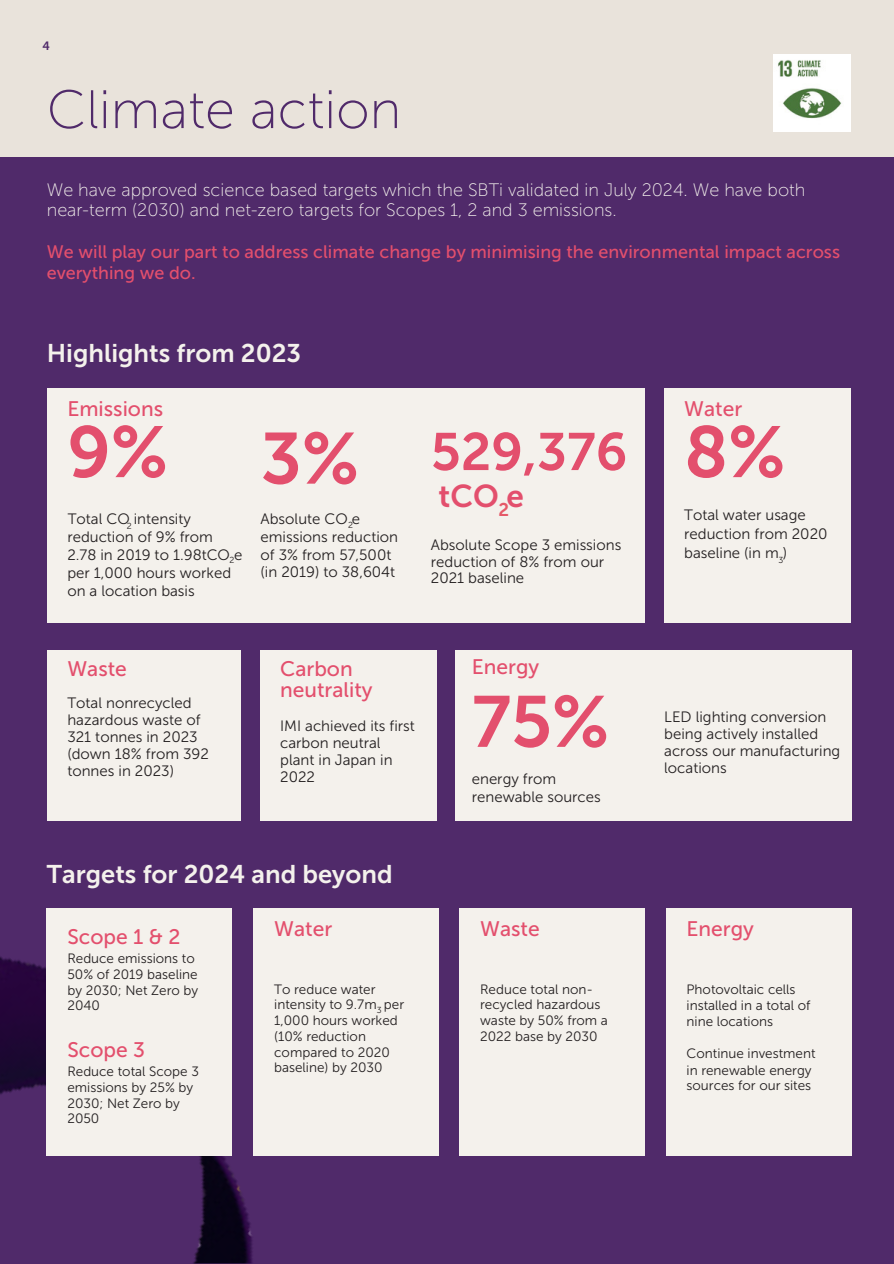
<style>
.page{position:relative;width:894px;height:1264px;background:#fff}
.page>*{position:absolute;margin:0;border:0;box-sizing:border-box;transform-origin:0 0}
.t1{font:72px "Museo Sans 700";color:#e34f6d}
.t2{font:54px "Museo Sans 100";color:#502a6a}
.t3{font:52.5px "Museo Sans 700";color:#e34f6d}
.t4{font:31.5px "Museo Sans 700";color:#e34f6d}
.t5{font:25.5px "Museo Sans 700";color:#f4f1ec}
.t6{font:21px/21.3px "Museo Sans 500";color:#e34f6d}
.t7{font:18.3px "Museo Sans 700";color:#e55a69}
.t8{font:18px/20.2px "Museo Sans 100";color:#f4f1ec}
.t9{font:18px/21.3px "Museo Sans 500";color:#e34f6d}
.t10{font:15px/16.8px "Museo Sans 300";color:#231f20}
.t11{font:13.5px/15.8px "Museo Sans 300";color:#231f20}
.t12{font:12px "Museo Sans 700";color:#502a6a}
.t13{font:8.7px "Museo Sans 300";color:#231f20}
</style>
<div class="page">
<div style="left:0;top:0;width:893px;height:158px;background:#e9e3db"></div>
<div style="left:0;top:158px;width:893px;height:1105px;background:#502a6a"></div>
<img style="left:0;top:780px;width:500px;height:483px">
<img style="left:773px;top:55px;width:77px;height:76px">
<div style="left:47px;top:908px;width:185px;height:247px;background:#f4f1ec"></div>
<div style="left:47px;top:649px;width:193px;height:171px;background:#f4f1ec"></div>
<div style="left:253px;top:908px;width:185px;height:247px;background:#f4f1ec"></div>
<div style="left:260px;top:649px;width:176px;height:171px;background:#f4f1ec"></div>
<div style="left:47px;top:388px;width:597px;height:234px;background:#f4f1ec"></div>
<div style="left:459px;top:908px;width:185px;height:247px;background:#f4f1ec"></div>
<div style="left:455px;top:649px;width:395px;height:171px;background:#f4f1ec"></div>
<div style="left:664px;top:388px;width:186px;height:234px;background:#f4f1ec"></div>
<div style="left:665px;top:908px;width:185px;height:247px;background:#f4f1ec"></div>
<h3 class="t12" style="left:43px;top:39px;width:9px">4</h3>
<h6 class="t2" style="left:47px;top:77px;width:356px">Climate action</h6>
<h6 class="t8" style="left:47px;top:179px;width:759px">We have approved science based targets which the SBTi validated in July 2024. We have both near-term (2030) and net-zero targets for Scopes 1, 2 and 3 emissions.</h6>
<h4 class="t9" style="left:47px;top:241px;width:794px">We will play our part to address climate change by minimising the environmental impact across everything we do.</h4>
<h5 class="t5" style="left:47px;top:337px;width:256px">Highlights from 2023</h5>
<p class="t6" style="left:67px;top:398px;width:97px">Emissions</p>
<p class="t1" style="left:67px;top:409px;width:102px">9%</p>
<p class="t1" style="left:260px;top:416px;width:100px">3%</p>
<p class="t10" style="left:68px;top:510px;width:125px">Total CO intensity</p>
<p class="t13" style="left:127px;top:521px;width:6px">2</p>
<p class="t10" style="left:67px;top:528px;width:147px">reduction of 9% from</p>
<p class="t10" style="left:67px;top:546px;width:176px">2.78 in 2019 to 1.98tCO e</p>
<p class="t13" style="left:229px;top:554px;width:6px">2</p>
<p class="t10" style="left:67px;top:564px;width:165px">per 1,000 hours worked</p>
<p class="t10" style="left:67px;top:582px;width:129px">on a location basis</p>
<p class="t10" style="left:260px;top:510px;width:101px">Absolute CO e</p>
<p class="t13" style="left:348px;top:520px;width:6px">2</p>
<p class="t10" style="left:260px;top:528px;width:139px">emissions reduction</p>
<p class="t10" style="left:260px;top:546px;width:132px">of 3% from 57,500t</p>
<h2 class="t10" style="left:260px;top:563px;width:136px">(in 2019) to 38,604t</h2>
<p class="t3" style="left:431px;top:420px;width:198px">529,376</p>
<p class="t4" style="left:438px;top:477px;width:87px">tCO e</p>
<p class="t7" style="left:498px;top:499px;width:12px">2</p>
<p class="t10" style="left:431px;top:536px;width:192px">Absolute Scope 3 emissions reduction of 8% from our<br>2021 baseline</p>
<p class="t6" style="left:67px;top:658px;width:61px">Waste</p>
<p class="t10" style="left:67px;top:695px;width:143px">Total nonrecycled hazardous waste of<br>321 tonnes in 2023 (down 18% from 392 tonnes in 2023)</p>
<h5 class="t6" style="left:280px;top:658px;width:94px">Carbon neutrality</h5>
<p class="t10" style="left:280px;top:718px;width:136px">IMI achieved its first carbon neutral plant in Japan in<br>2022</p>
<h1 class="t5" style="left:47px;top:859px;width:347px">Targets for 2024 and beyond</h1>
<p class="t6" style="left:471px;top:656px;width:69px">Energy</p>
<h5 class="t1" style="left:471px;top:679px;width:139px">75%</h5>
<p class="t10" style="left:471px;top:770px;width:86px">energy from</p>
<p class="t10" style="left:471px;top:788px;width:130px">renewable sources</p>
<h5 class="t6" style="left:684px;top:398px;width:60px">Water</h5>
<h5 class="t1" style="left:684px;top:409px;width:103px">8%</h5>
<p class="t10" style="left:684px;top:506px;width:123px">Total water usage</p>
<h5 class="t10" style="left:684px;top:525px;width:145px">reduction from 2020</h5>
<p class="t10" style="left:684px;top:544px;width:104px">baseline (in m )</p>
<p class="t13" style="left:778px;top:554px;width:6px">3</p>
<h5 class="t10" style="left:664px;top:709px;width:177px">LED lighting conversion being actively installed across our manufacturing locations</h5>
<p class="t6" style="left:67px;top:926px;width:115px">Scope 1 &amp; 2</p>
<h5 class="t11" style="left:67px;top:950px;width:132px">Reduce emissions to<br>50% of 2019 baseline by 2030; Net Zero by<br>2040</h5>
<p class="t6" style="left:67px;top:1039px;width:79px">Scope 3</p>
<p class="t11" style="left:67px;top:1063px;width:133px">Reduce total Scope 3 emissions by 25% by<br>2030; Net Zero by<br>2050</p>
<p class="t6" style="left:274px;top:918px;width:60px">Water</p>
<p class="t6" style="left:480px;top:918px;width:61px">Waste</p>
<p class="t6" style="left:686px;top:918px;width:69px">Energy</p>
<p class="t11" style="left:274px;top:981px;width:131px">To reduce water intensity to 9.7m per<br>1,000 hours worked (10% reduction compared to 2020 baseline) by 2030</p>
<p class="t11" style="left:480px;top:981px;width:129px">Reduce total non&shy;recycled hazardous waste by 50% from a<br>2022 base by 2030</p>
<p class="t11" style="left:686px;top:981px;width:110px">Photovoltaic cells</p>
<p class="t11" style="left:686px;top:997px;width:125px">installed in a total of</p>
<p class="t11" style="left:686px;top:1013px;width:88px">nine locations</p>
<h4 class="t11" style="left:686px;top:1045px;width:130px">Continue investment</h4>
<p class="t11" style="left:686px;top:1062px;width:127px">in renewable energy sources for our sites</p>
<p class="t13" style="left:377px;top:1004px;width:6px">3</p>
</div>
